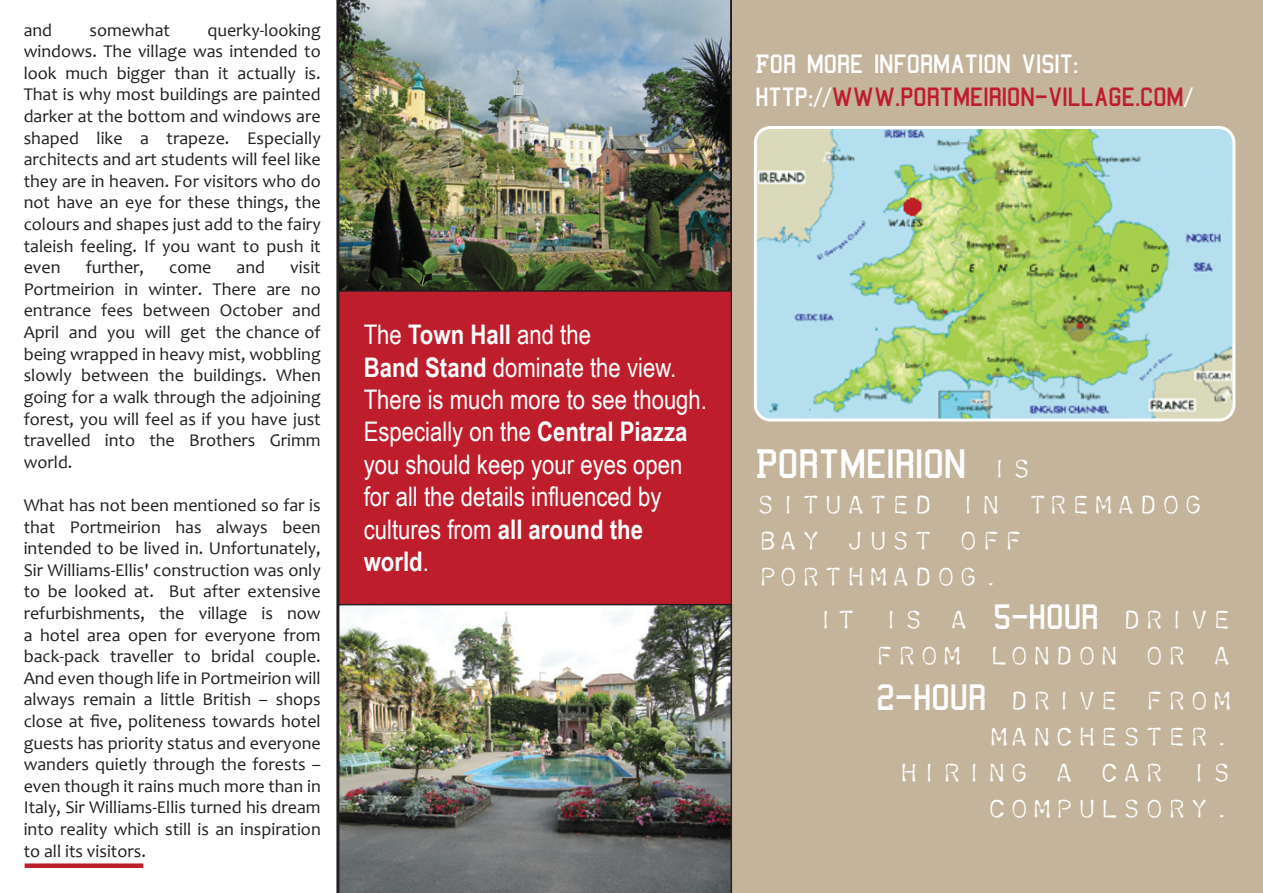
<style>
.page{position:relative;width:1263px;height:893px;background:#fff}
.page>*{position:absolute;margin:0;border:0;box-sizing:border-box;transform-origin:0 0}
.t1{font:42px "College";color:#fff}
.t2{font:300 30px/36px "Chromosome";color:#fff;text-align:right}
.t3{font:27px/32.4px "Arial Narrow";color:#fff}
.t4{font:27px/32.4px "College";color:#fff}
.t5{font:18px/21.6px "Candara";color:#231f20;text-align:justify}
.s1{font-weight:700}
.s2{font-family:"Myriad Pro"}
.s3{color:#be1d2c}
.s4{font-family:"Chromosome";font-weight:300;font-size:30px}
.s5{font-family:"College";font-weight:400;font-size:36px}
.s6{font-family:"College";font-weight:400;font-size:37.5px}
</style>
<div class="page">
<div style="left:25px;top:863px;width:118px;height:5px;background:#be1d2c"></div>
<div style="left:336px;top:0;width:396px;height:893px;background:#be1d2c"></div>
<img style="left:338px;top:0;width:393px;height:292px">
<div style="left:732px;top:0;width:531px;height:893px;background:#c3b49b"></div>
<img style="left:338px;top:604px;width:394px;height:289px">
<img style="left:758px;top:130px;width:473px;height:288px">
<div style="left:754px;top:126px;width:481px;height:296px;border:3px solid #fff;border-radius:15px"></div>
<p class="t5" style="left:24px;top:19px;width:299px;text-indent:184px">querky-looking windows. The village was intended to look much bigger than it actually is.<br>That is why most buildings are painted darker at the bottom and windows are shaped like a trapeze. Especially architects and art students will feel like they are in heaven. For visitors who do not have an eye for these things, the colours and shapes just add to the fairy taleish feeling. If you want to push it even</p>
<p class="t5" style="left:24px;top:19px;width:30px">and</p>
<p class="t5" style="left:90px;top:19px;width:82px">somewhat</p>
<p class="t5" style="left:86px;top:256px;width:60px">further,</p>
<p class="t5" style="left:169px;top:256px;width:44px">come</p>
<p class="t5" style="left:237px;top:256px;width:30px">and</p>
<p class="t5" style="left:24px;top:256px;width:299px;text-indent:267px">visit Portmeirion in winter. There are no entrance fees between October and April and you will get the chance of being wrapped in heavy mist, wobbling slowly between the buildings. When going for a walk through the adjoining forest, you will feel as if you have just travelled into the Brothers Grimm world.</p>
<p class="t5" style="left:24px;top:494px;width:299px">What has not been mentioned so far is that Portmeirion has always been intended to be lived in. Unfortunately, Sir Williams-Ellis' construction was only to be looked at. But after extensive refurbishments, the village is now a hotel area open for everyone from back-pack traveller to bridal couple.<br>And even though life in Portmeirion will always remain a little British – shops close at five, politeness towards hotel guests has priority status and everyone wanders quietly through the forests – even though it rains much more than in Italy, Sir Williams-Ellis turned his dream into reality which still is an inspiration to all its visitors.</p>
<h3 class="t3" style="left:364px;top:317px;width:345px">The <span class="s1">Town Hall</span> and the<br><span class="s1">Band Stand</span> dominate the view.<br>There is much more to see though.<br>Especially on the <span class="s1">Central Piazza </span>you should keep your eyes open for all the details influenced by cultures from <span class="s1">all around the world</span>.</h3>
<h3 class="t4" style="left:755px;top:48px;width:439px">FOR MORE INFORMATION VISIT:<br>HTTP:<span class="s2">//</span><span class="s3">WWW.PORTMEIRION-VILLAGE.COM</span><span class="s2">/</span></h3>
<h1 class="t1" style="left:755px;top:443px;width:280px">PORTMEIRION <span class="s4">IS</span></h1>
<h2 class="t2" style="left:755px;top:483px;width:451px;text-align:left">SITUATED IN TREMADOG<br>BAY JUST OFF<br>PORTHMADOG.</h2>
<h2 class="t2" style="left:813px;top:598px;width:422px">IT IS A <span class="s5">5-HOUR</span> DRIVE<br>FROM LONDON OR A</h2>
<h2 class="t2" style="left:876px;top:679px;width:359px"><span class="s6">2-HOUR</span> DRIVE FROM<br>MANCHESTER.<br>HIRING A CAR IS<br>COMPULSORY.</h2>
</div>
